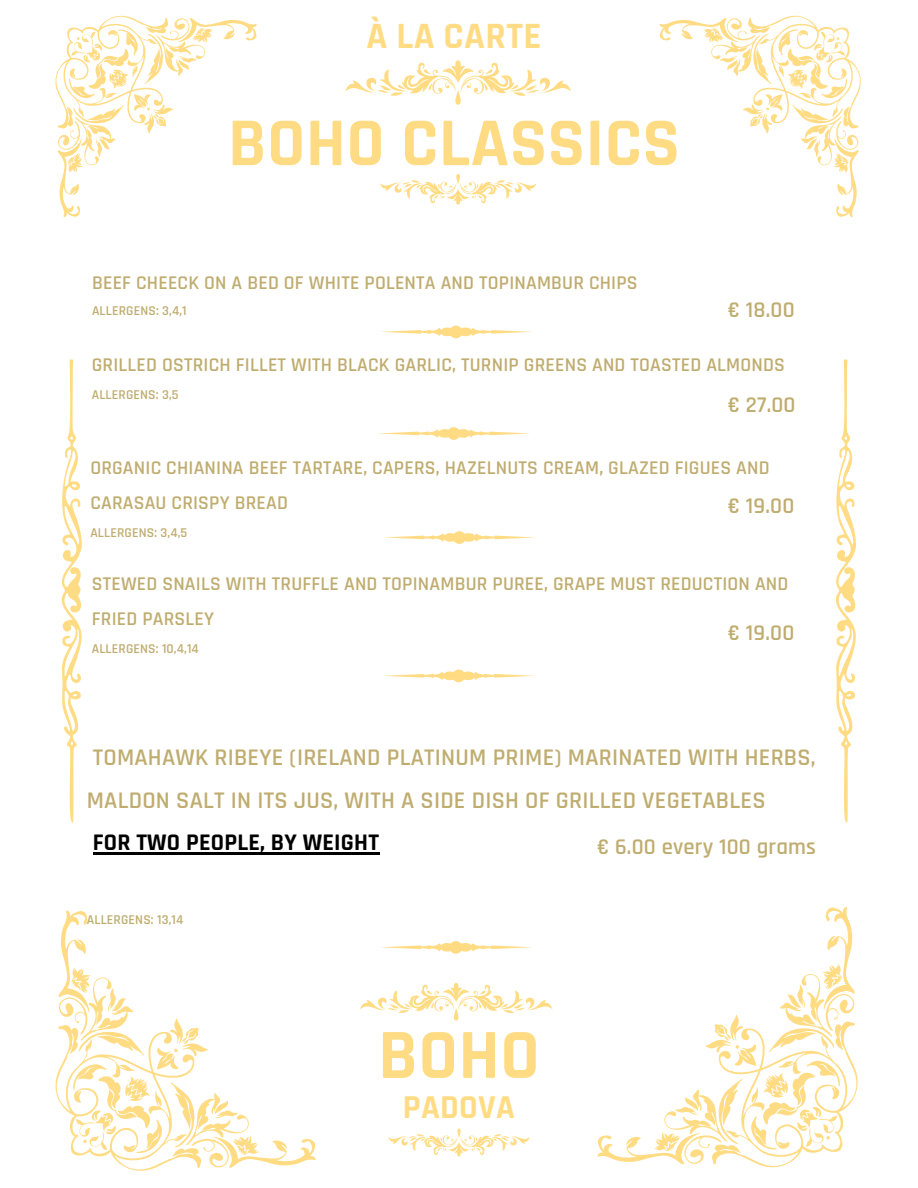
<style>
.page{position:relative;width:918px;height:1188px;background:#fff}
.page>*{position:absolute;margin:0;border:0;box-sizing:border-box;transform-origin:0 0}
.t1{font:700 71.25px "Rajdhani";color:#ffdc83}
.t2{font:700 69px "Rajdhani";letter-spacing:.01em;color:#ffdc83}
.t3{font:700 37.5px "Rajdhani";letter-spacing:.01em;color:#ffdc83}
.t4{font:700 33.75px "Rajdhani";letter-spacing:.01em;color:#ffdc83}
.t5{font:600 24.15px/42.8px "Rajdhani";letter-spacing:.01em;color:#bfac6f}
.t6{font:600 22.65px "Rajdhani";letter-spacing:.01em;color:#bfac6f}
.t7{font:600 19.65px/34.8px "Rajdhani";letter-spacing:.01em;color:#bfac6f}
.t8{font:600 13.65px "Rajdhani";letter-spacing:.01em;color:#bfac6f}
.s1{font-weight:700;color:#000}
</style>
<div class="page">
<svg style="left:55px;top:15px;width:202px;height:202px"></svg>
<svg style="left:660px;top:15px;width:201px;height:202px"></svg>
<svg style="left:55px;top:910px;width:261px;height:261px"></svg>
<svg style="left:61px;top:359px;width:21px;height:464px"></svg>
<svg style="left:836px;top:359px;width:20px;height:464px"></svg>
<svg style="left:345px;top:60px;width:226px;height:44px"></svg>
<svg style="left:380px;top:174px;width:156px;height:30px"></svg>
<hr style="left:93px;top:853px;width:286px;height:2px;background:#000">
<svg style="left:360px;top:983px;width:192px;height:38px"></svg>
<svg style="left:388px;top:1129px;width:142px;height:27px"></svg>
<svg style="left:597px;top:907px;width:261px;height:261px"></svg>
<svg style="left:381px;top:325px;width:151px;height:14px"></svg>
<svg style="left:384px;top:531px;width:151px;height:13px"></svg>
<svg style="left:383px;top:669px;width:152px;height:14px"></svg>
<svg style="left:381px;top:941px;width:151px;height:13px"></svg>
<svg style="left:378px;top:427px;width:152px;height:13px"></svg>
<p class="t3" style="left:367px;top:13px;width:176px">À LA CARTE</p>
<p class="t2" style="left:228px;top:101px;width:453px">BOHO CLASSICS</p>
<h2 class="t7" style="left:92px;top:266px;width:547px">BEEF CHEECK ON A BED OF WHITE POLENTA AND TOPINAMBUR CHIPS</h2>
<h2 class="t8" style="left:92px;top:302px;width:96px">ALLERGENS: 3,4,1</h2>
<p class="t6" style="left:728px;top:295px;width:68px">€ 18.00</p>
<p class="t7" style="left:92px;top:347px;width:695px">GRILLED OSTRICH FILLET WITH BLACK GARLIC, TURNIP GREENS AND TOASTED ALMONDS</p>
<p class="t8" style="left:92px;top:386px;width:88px">ALLERGENS: 3,5</p>
<h6 class="t6" style="left:728px;top:391px;width:69px">€ 27.00</h6>
<p class="t7" style="left:90px;top:451px;width:681px">ORGANIC CHIANINA BEEF TARTARE, CAPERS, HAZELNUTS CREAM, GLAZED FIGUES AND<br>CARASAU CRISPY BREAD</p>
<p class="t8" style="left:90px;top:525px;width:99px">ALLERGENS: 3,4,5</p>
<h6 class="t6" style="left:728px;top:492px;width:68px">€ 19.00</h6>
<p class="t7" style="left:92px;top:567px;width:698px">STEWED SNAILS WITH TRUFFLE AND TOPINAMBUR PUREE, GRAPE MUST REDUCTION AND<br>FRIED PARSLEY</p>
<p class="t8" style="left:92px;top:640px;width:109px">ALLERGENS: 10,4,14</p>
<h5 class="t6" style="left:728px;top:619px;width:68px">€ 19.00</h5>
<p class="t5" style="left:87px;top:737px;width:730px">TOMAHAWK RIBEYE (IRELAND PLATINUM PRIME) MARINATED WITH HERBS,<br>MALDON SALT IN ITS JUS, WITH A SIDE DISH OF GRILLED VEGETABLES<br><span class="s1">FOR TWO PEOPLE, BY WEIGHT</span></p>
<p class="t6" style="left:597px;top:833px;width:221px">€ 6.00 every 100 grams</p>
<h1 class="t8" style="left:87px;top:911px;width:98px">ALLERGENS: 13,14</h1>
<h5 class="t1" style="left:378px;top:1012px;width:163px">BOHO</h5>
<h6 class="t4" style="left:403px;top:1086px;width:114px">PADOVA</h6>
</div>
